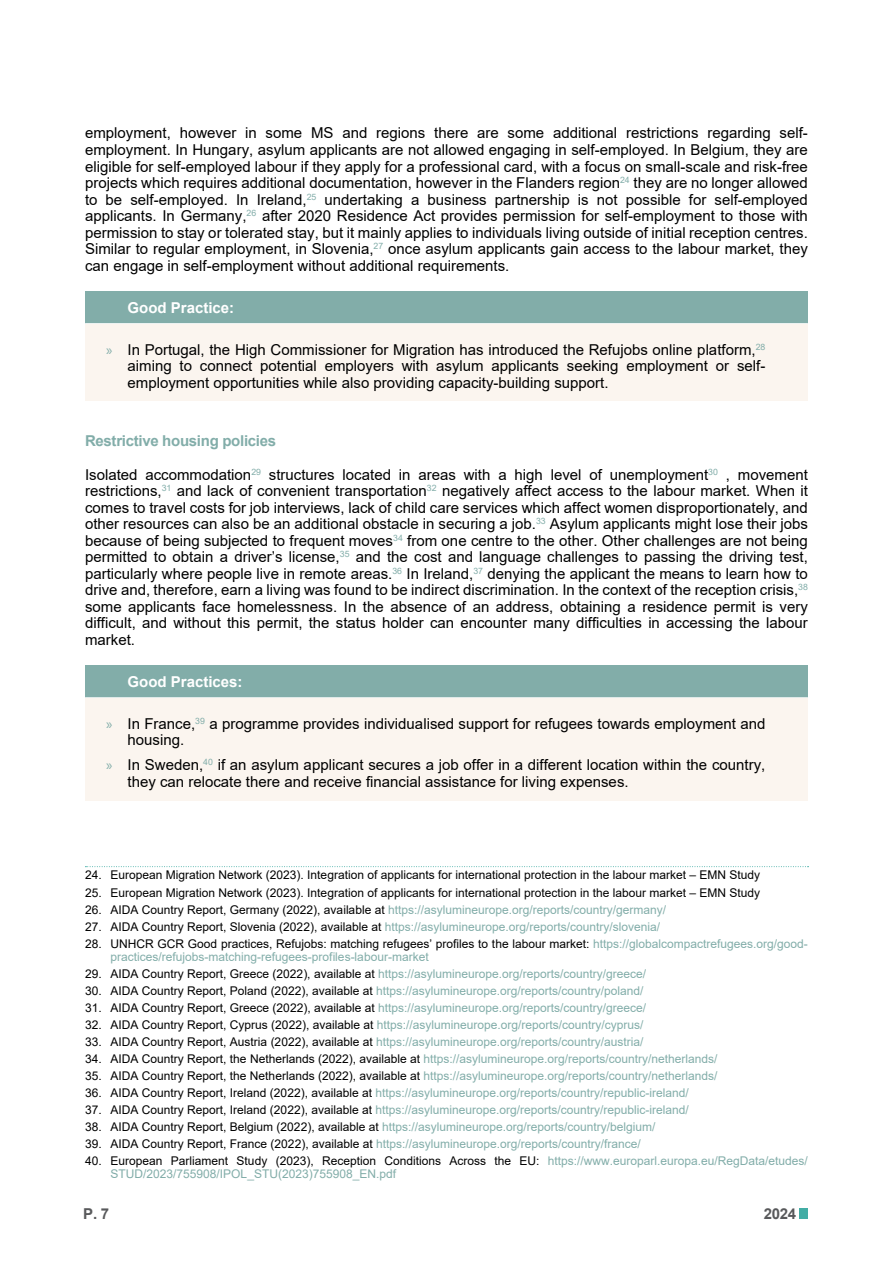
<style>
.page{position:relative;width:893px;height:1263px;background:#fff}
.page>*{position:absolute;margin:0;border:0;box-sizing:border-box;transform-origin:0 0}
.t1{font:15px/16.5px "Arial";color:#000;text-align:justify}
.t2{font:700 15px "Arial";color:#fff}
.t3{font:700 15px "Arial";letter-spacing:-.02em;color:#82ada9}
.t4{font:700 15px "Arial";color:#58595b}
.t5{font:12px/12.8px "Arial";color:#82ada9}
.t6{font:12px "Arial";color:#000}
.s1{font-family:"Myriad Pro";color:#82ada9}
.s2{color:#000}
</style>
<div class="page">
<div style="left:800px;top:1208px;width:8px;height:11px;background:#43ada5"></div>
<div style="left:85px;top:291px;width:723px;height:35px;background:#82ada9"></div>
<hr style="left:85px;top:323px;width:723px;height:2px;background:#fff">
<div style="left:85px;top:324px;width:723px;height:77px;background:#fbf5ef"></div>
<div style="left:85px;top:665px;width:723px;height:35px;background:#82ada9"></div>
<hr style="left:85px;top:697px;width:723px;height:2px;background:#fff">
<div style="left:85px;top:699px;width:723px;height:60px;background:#fbf5ef"></div>
<div style="left:85px;top:740px;width:723px;height:60px;background:#fbf5ef"></div>
<svg style="left:85px;top:866px;width:723px;height:1px"></svg>
<p class="t1" style="left:85px;top:125px;width:724px">employment, however in some MS and regions there are some additional restrictions regarding self&shy;employment. In Hungary, asylum applicants are not allowed engaging in self-employed. In Belgium, they are eligible for self-employed labour if they apply for a professional card, with a focus on small-scale and risk-free projects which requires additional documentation, however in the Flanders region<sup>24</sup> they are no longer allowed to be self-employed. In Ireland,<sup>25</sup> undertaking a business partnership is not possible for self-employed applicants. In Germany,<sup>26</sup> after 2020 Residence Act provides permission for self-employment to those with permission to stay or tolerated stay, but it mainly applies to individuals living outside of initial reception centres.<br>Similar to regular employment, in Slovenia,<sup>27</sup> once asylum applicants gain access to the labour market, they can engage in self-employment without additional requirements.</p>
<p class="t2" style="left:128px;top:297px;width:108px">Good Practice:</p>
<p class="t1" style="left:128px;top:341px;width:639px;text-indent:-21px"><span class="s1">»</span> In Portugal, the High Commissioner for Migration has introduced the Refujobs online platform,<sup>28 </sup>aiming to connect potential employers with asylum applicants seeking employment or self&shy;employment opportunities while also providing capacity-building support.</p>
<p class="t3" style="left:85px;top:430px;width:193px">Restrictive housing policies</p>
<p class="t1" style="left:85px;top:466px;width:724px">Isolated accommodation<sup>29</sup> structures located in areas with a high level of unemployment<sup>30</sup> , movement restrictions,<sup>31</sup> and lack of convenient transportation<sup>32</sup> negatively affect access to the labour market. When it comes to travel costs for job interviews, lack of child care services which affect women disproportionately, and other resources can also be an additional obstacle in securing a job.<sup>33</sup> Asylum applicants might lose their jobs because of being subjected to frequent moves<sup>34</sup> from one centre to the other. Other challenges are not being permitted to obtain a driver’s license,<sup>35</sup> and the cost and language challenges to passing the driving test, particularly where people live in remote areas.<sup>36</sup> In Ireland,<sup>37</sup> denying the applicant the means to learn how to drive and, therefore, earn a living was found to be indirect discrimination. In the context of the reception crisis,<sup>38 </sup>some applicants face homelessness. In the absence of an address, obtaining a residence permit is very difficult, and without this permit, the status holder can encounter many difficulties in accessing the labour market.</p>
<p class="t2" style="left:128px;top:671px;width:117px">Good Practices:</p>
<p class="t1" style="left:128px;top:715px;width:639px;text-indent:-21px"><span class="s1">»</span> In France,<sup>39</sup> a programme provides individualised support for refugees towards employment and housing.</p>
<p class="t1" style="left:128px;top:756px;width:639px;text-indent:-21px"><span class="s1">»</span> In Sweden,<sup>40</sup> if an asylum applicant secures a job offer in a different location within the country, they can relocate there and receive financial assistance for living expenses.</p>
<p class="t6" style="left:85px;top:867px;width:677px">24. European Migration Network (2023). Integration of applicants for international protection in the labour market – EMN Study</p>
<p class="t6" style="left:85px;top:884px;width:677px">25. European Migration Network (2023). Integration of applicants for international protection in the labour market – EMN Study</p>
<p class="t5" style="left:85px;top:903px;width:583px"><span class="s2">26. AIDA Country Report, Germany (2022), available at</span> https://asylumineurope.org/reports/country/germany/</p>
<p class="t5" style="left:85px;top:920px;width:577px"><span class="s2">27. AIDA Country Report, Slovenia (2022), available at</span> https://asylumineurope.org/reports/country/slovenia/</p>
<p class="t5" style="left:111px;top:937px;width:699px;text-indent:-26px"><span class="s2">28. UNHCR GCR Good practices, Refujobs: matching refugees’ profiles to the labour market:</span> https://globalcompactrefugees.org/good&shy;practices/refujobs-matching-refugees-profiles-labour-market</p>
<p class="t5" style="left:85px;top:967px;width:563px"><span class="s2">29. AIDA Country Report, Greece (2022), available at</span> https://asylumineurope.org/reports/country/greece/</p>
<p class="t5" style="left:85px;top:984px;width:560px"><span class="s2">30. AIDA Country Report, Poland (2022), available at</span> https://asylumineurope.org/reports/country/poland/</p>
<p class="t5" style="left:85px;top:1001px;width:563px"><span class="s2">31. AIDA Country Report, Greece (2022), available at</span> https://asylumineurope.org/reports/country/greece/</p>
<p class="t5" style="left:85px;top:1018px;width:560px"><span class="s2">32. AIDA Country Report, Cyprus (2022), available at</span> https://asylumineurope.org/reports/country/cyprus/</p>
<p class="t5" style="left:85px;top:1035px;width:560px"><span class="s2">33. AIDA Country Report, Austria (2022), available at</span> https://asylumineurope.org/reports/country/austria/</p>
<p class="t5" style="left:85px;top:1052px;width:634px"><span class="s2">34. AIDA Country Report, the Netherlands (2022), available at</span> https://asylumineurope.org/reports/country/netherlands/</p>
<p class="t5" style="left:85px;top:1069px;width:634px"><span class="s2">35. AIDA Country Report, the Netherlands (2022), available at</span> https://asylumineurope.org/reports/country/netherlands/</p>
<p class="t5" style="left:85px;top:1086px;width:605px"><span class="s2">36. AIDA Country Report, Ireland (2022), available at</span> https://asylumineurope.org/reports/country/republic-ireland/</p>
<p class="t5" style="left:85px;top:1103px;width:605px"><span class="s2">37. AIDA Country Report, Ireland (2022), available at</span> https://asylumineurope.org/reports/country/republic-ireland/</p>
<p class="t5" style="left:85px;top:1120px;width:572px"><span class="s2">38. AIDA Country Report, Belgium (2022), available at</span> https://asylumineurope.org/reports/country/belgium/</p>
<p class="t5" style="left:85px;top:1137px;width:557px"><span class="s2">39. AIDA Country Report, France (2022), available at</span> https://asylumineurope.org/reports/country/france/</p>
<p class="t5" style="left:111px;top:1154px;width:699px;text-indent:-26px"><span class="s2">40. European Parliament Study (2023), Reception Conditions Across the EU:</span> https://www.europarl.europa.eu/RegData/etudes/<br>STUD/2023/755908/IPOL_STU(2023)755908_EN.pdf</p>
<p class="t4" style="left:83px;top:1203px;width:27px">P. 7</p>
<p class="t4" style="left:764px;top:1203px;width:34px">2024</p>
</div>
